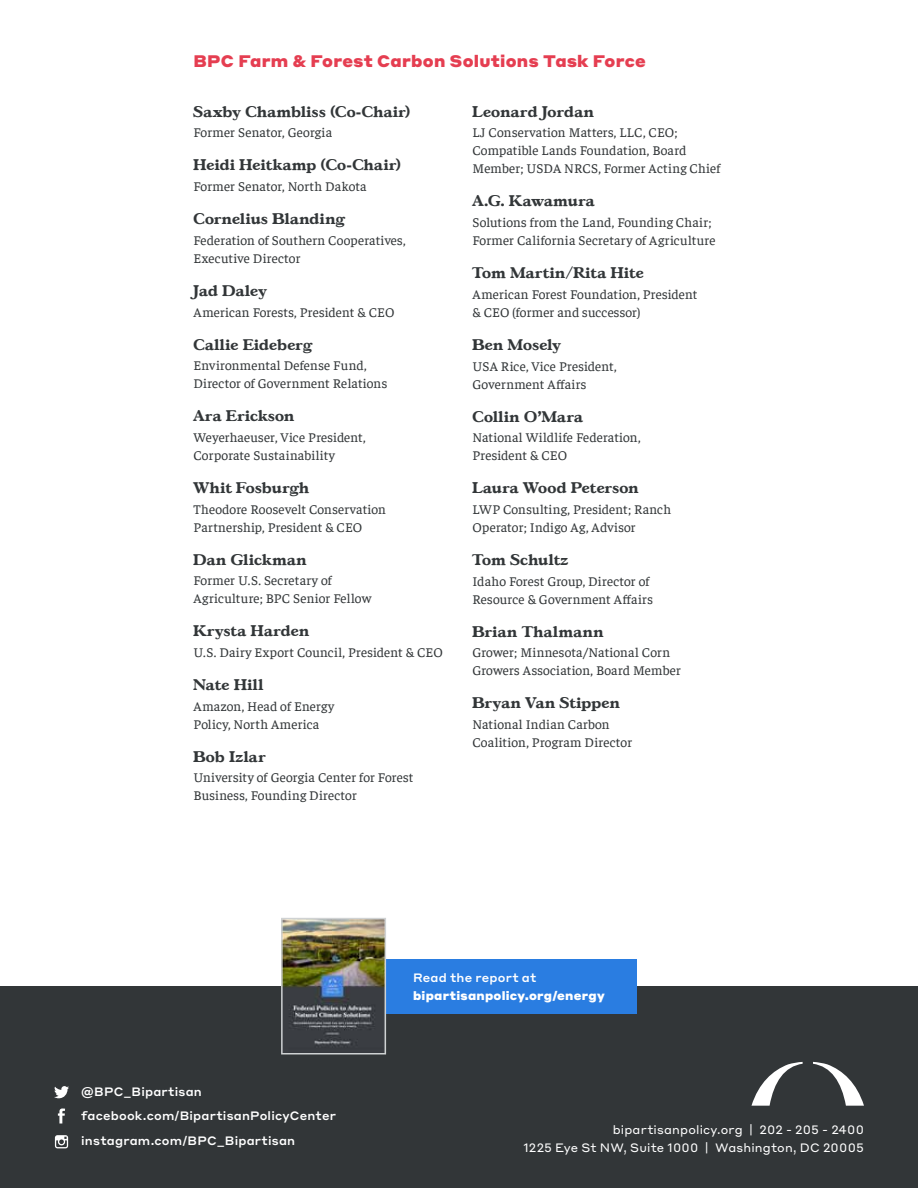
<style>
.page{position:relative;width:918px;height:1188px;background:#fff}
.page>*{position:absolute;margin:0;border:0;box-sizing:border-box;transform-origin:0 0}
.Theme_Header{font:900 16.5px "Styrene A";letter-spacing:.015em;color:#e53e51}
.Name{font:700 15px "Gascogne TS";letter-spacing:.025em;color:#323638}
.Job_Title{font:13.5px/18px "Faustina";letter-spacing:.01em;color:#323638}
.t1{font:500 12px "Styrene A";letter-spacing:.015em;color:#fff}
.t2{font:12px "Styrene A";letter-spacing:.015em;color:#fff}
.t3{font:900 12px/18px "Styrene A";letter-spacing:.02em;color:#fff}
.s1{font-weight:500}
</style>
<div class="page">
<div style="left:0;top:986px;width:918px;height:202px;background:#323638"></div>
<svg style="left:55px;top:1135px;width:13px;height:13px"></svg>
<svg style="left:58px;top:1108px;width:7px;height:16px"></svg>
<svg style="left:54px;top:1086px;width:15px;height:12px"></svg>
<svg style="left:813px;top:1062px;width:51px;height:44px"></svg>
<svg style="left:751px;top:1062px;width:52px;height:44px"></svg>
<div style="left:313px;top:959px;width:324px;height:54px;background:#2a7de1"></div>
<img style="left:284px;top:921px;width:99px;height:130px">
<div style="left:281px;top:918px;width:105px;height:136px;border:2px solid #cfd2d3"></div>
<p class="Theme_Header" style="left:194px;top:46px;width:454px">BPC Farm &amp; Forest Carbon Solutions Task Force</p>
<p class="Name" style="left:194px;top:102px;width:218px">Saxby Chambliss (Co-Chair)</p>
<p class="Job_Title" style="left:194px;top:123px;width:140px">Former Senator, Georgia</p>
<p class="Name" style="left:194px;top:155px;width:209px">Heidi Heitkamp (Co-Chair)</p>
<p class="Job_Title" style="left:194px;top:177px;width:175px">Former Senator, North Dakota</p>
<p class="Name" style="left:194px;top:209px;width:153px">Cornelius Blanding</p>
<p class="Job_Title" style="left:194px;top:230px;width:214px">Federation of Southern Cooperatives,<br>Executive Director</p>
<p class="Name" style="left:194px;top:281px;width:75px">Jad Daley</p>
<p class="Job_Title" style="left:194px;top:302px;width:202px">American Forests, President &amp; CEO</p>
<p class="Name" style="left:194px;top:335px;width:120px">Callie Eideberg</p>
<p class="Job_Title" style="left:194px;top:356px;width:195px">Environmental Defense Fund,<br>Director of Government Relations</p>
<p class="Name" style="left:194px;top:406px;width:102px">Ara Erickson</p>
<p class="Job_Title" style="left:194px;top:427px;width:174px">Weyerhaeuser, Vice President,<br>Corporate Sustainability</p>
<p class="Name" style="left:194px;top:478px;width:117px">Whit Fosburgh</p>
<p class="Job_Title" style="left:194px;top:499px;width:194px">Theodore Roosevelt Conservation<br>Partnership, President &amp; CEO</p>
<p class="Name" style="left:194px;top:550px;width:115px">Dan Glickman</p>
<p class="Job_Title" style="left:194px;top:571px;width:180px">Former U.S. Secretary of<br>Agriculture; BPC Senior Fellow</p>
<p class="Name" style="left:194px;top:621px;width:117px">Krysta Harden</p>
<p class="Job_Title" style="left:194px;top:643px;width:251px">U.S. Dairy Export Council, President &amp; CEO</p>
<p class="Name" style="left:194px;top:675px;width:71px">Nate Hill</p>
<p class="Job_Title" style="left:194px;top:696px;width:142px">Amazon, Head of Energy<br>Policy, North America</p>
<p class="Name" style="left:194px;top:747px;width:73px">Bob Izlar</p>
<p class="Job_Title" style="left:194px;top:768px;width:221px">University of Georgia Center for Forest<br>Business, Founding Director</p>
<p class="Name" style="left:472px;top:102px;width:123px">Leonard Jordan</p>
<p class="Job_Title" style="left:472px;top:123px;width:250px">LJ Conservation Matters, LLC, CEO;<br>Compatible Lands Foundation, Board<br>Member; USDA NRCS, Former Acting Chief</p>
<p class="Name" style="left:472px;top:191px;width:124px">A.G. Kawamura</p>
<p class="Job_Title" style="left:472px;top:213px;width:245px">Solutions from the Land, Founding Chair;<br>Former California Secretary of Agriculture</p>
<p class="Name" style="left:472px;top:263px;width:173px">Tom Martin/Rita Hite</p>
<p class="Job_Title" style="left:472px;top:284px;width:227px">American Forest Foundation, President &amp; CEO (former and successor)</p>
<p class="Name" style="left:472px;top:335px;width:90px">Ben Mosely</p>
<p class="Job_Title" style="left:472px;top:356px;width:146px">USA Rice, Vice President,<br>Government Affairs</p>
<p class="Name" style="left:472px;top:407px;width:112px">Collin O’Mara</p>
<p class="Job_Title" style="left:472px;top:428px;width:170px">National Wildlife Federation,<br>President &amp; CEO</p>
<p class="Name" style="left:472px;top:478px;width:168px">Laura Wood Peterson</p>
<p class="Job_Title" style="left:472px;top:499px;width:200px">LWP Consulting, President; Ranch<br>Operator; Indigo Ag, Advisor</p>
<p class="Name" style="left:472px;top:550px;width:97px">Tom Schultz</p>
<p class="Job_Title" style="left:472px;top:571px;width:182px">Idaho Forest Group, Director of<br>Resource &amp; Government Affairs</p>
<p class="Name" style="left:472px;top:622px;width:133px">Brian Thalmann</p>
<p class="Job_Title" style="left:472px;top:643px;width:210px">Grower; Minnesota/National Corn<br>Growers Association, Board Member</p>
<p class="Name" style="left:472px;top:693px;width:149px">Bryan Van Stippen</p>
<p class="Job_Title" style="left:472px;top:715px;width:161px">National Indian Carbon<br>Coalition, Program Director</p>
<p class="t1" style="left:81px;top:1081px;width:122px">@BPC_Bipartisan</p>
<p class="t1" style="left:81px;top:1106px;width:256px">facebook.com/BipartisanPolicyCenter</p>
<p class="t1" style="left:81px;top:1131px;width:215px">instagram.com/BPC_Bipartisan</p>
<p class="t3" style="left:413px;top:967px;width:193px"><span class="s1">Read the report at </span>bipartisanpolicy.org/energy</p>
<p class="t2" style="left:613px;top:1120px;width:253px">bipartisanpolicy.org | 202 - 205 - 2400</p>
<p class="t2" style="left:523px;top:1138px;width:342px">1225 Eye St NW, Suite 1000 | Washington, DC 20005</p>
</div>
